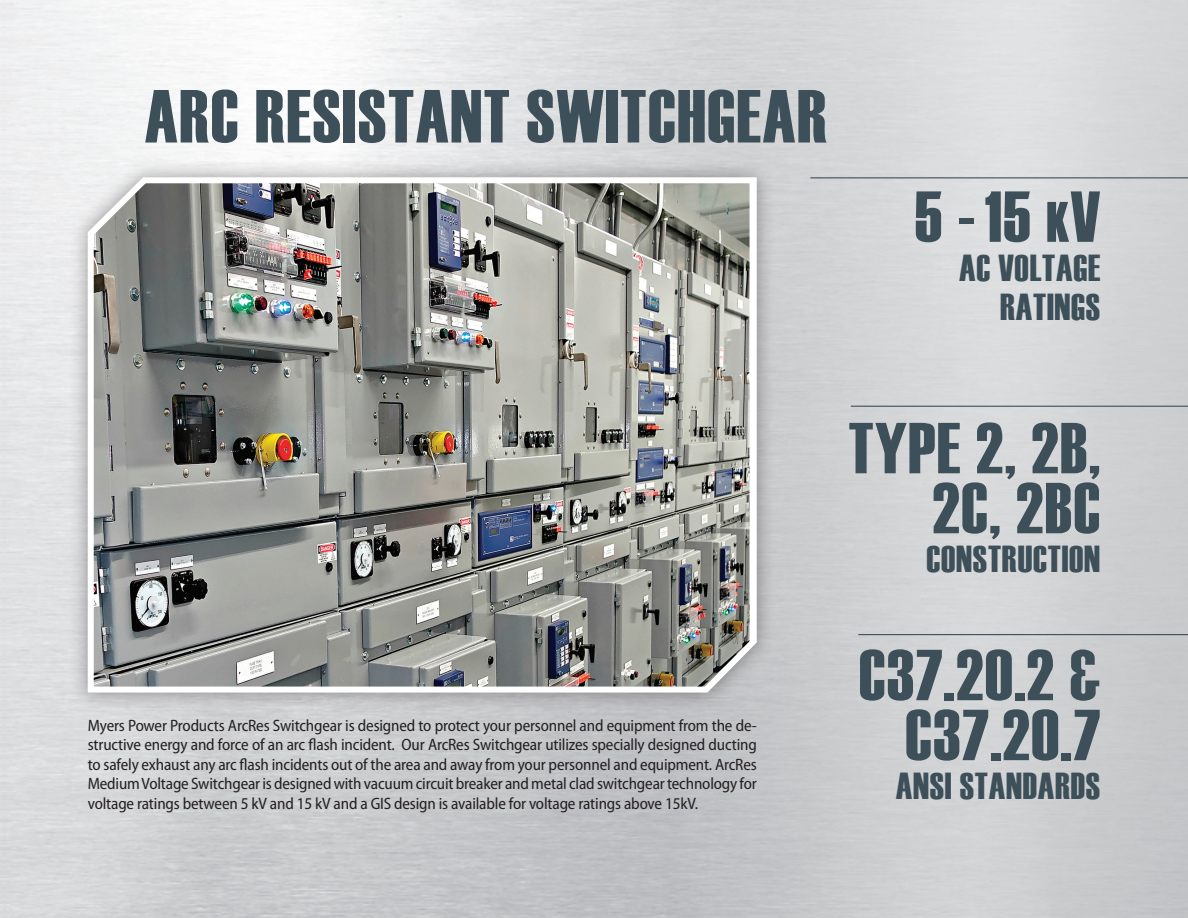
<style>
.page{position:relative;width:1188px;height:918px;background:#fff}
.page>*{position:absolute;margin:0;border:0;box-sizing:border-box;transform-origin:0 0}
.t1{font:75px "Haettenschweiler";letter-spacing:.02em;color:#3d4f59}
.t2{font:72px/60px "Haettenschweiler";letter-spacing:.02em;color:#3d4f59;text-align:right}
.t3{font:37.5px/39px "Haettenschweiler";letter-spacing:.02em;color:#3d4f59;text-align:right}
.t4{font:semi-condensed 16.5px/19.5px "Myriad Pro";letter-spacing:-.01em;color:#231f20;text-align:justify}
.s1{font-size:57px}
</style>
<div class="page">
<hr style="left:810px;top:177px;width:378px;height:1px;background:#3d4f59">
<hr style="left:851px;top:406px;width:337px;height:1px;background:#3d4f59">
<hr style="left:858px;top:634px;width:330px;height:1px;background:#3d4f59">
<div style="left:69px;top:159px;width:706px;height:552px;background:#231f20;opacity:.43"></div>
<img style="left:85px;top:174px;width:675px;height:522px">
<h1 class="t1" style="left:145px;top:65px;width:684px">ARC RESISTANT SWITCHGEAR</h1>
<h2 class="t2" style="left:915px;top:187px;width:187px">5 - 15 <span class="s1">K</span>V</h2>
<h3 class="t3" style="left:959px;top:248px;width:143px">AC VOLTAGE<br>RATINGS</h3>
<p class="t4" style="left:88px;top:716px;width:671px">Myers Power Products ArcRes Switchgear is designed to protect your personnel and equipment from the de&shy;structive energy and force of an arc flash incident. Our ArcRes Switchgear utilizes specially designed ducting to safely exhaust any arc flash incidents out of the area and away from your personnel and equipment. ArcRes Medium Voltage Switchgear is designed with vacuum circuit breaker and metal clad switchgear technology for voltage ratings between 5 kV and 15 kV and a GIS design is available for voltage ratings above 15kV.</p>
<h2 class="t2" style="left:848px;top:418px;width:253px">TYPE 2, 2B,<br>2C, 2BC</h2>
<h3 class="t3" style="left:927px;top:540px;width:175px">CONSTRUCTION</h3>
<h2 class="t2" style="left:859px;top:645px;width:243px">C37.20.2 &amp;<br>C37.20.7</h2>
<h3 class="t3" style="left:896px;top:767px;width:206px">ANSI STANDARDS</h3>
</div>
